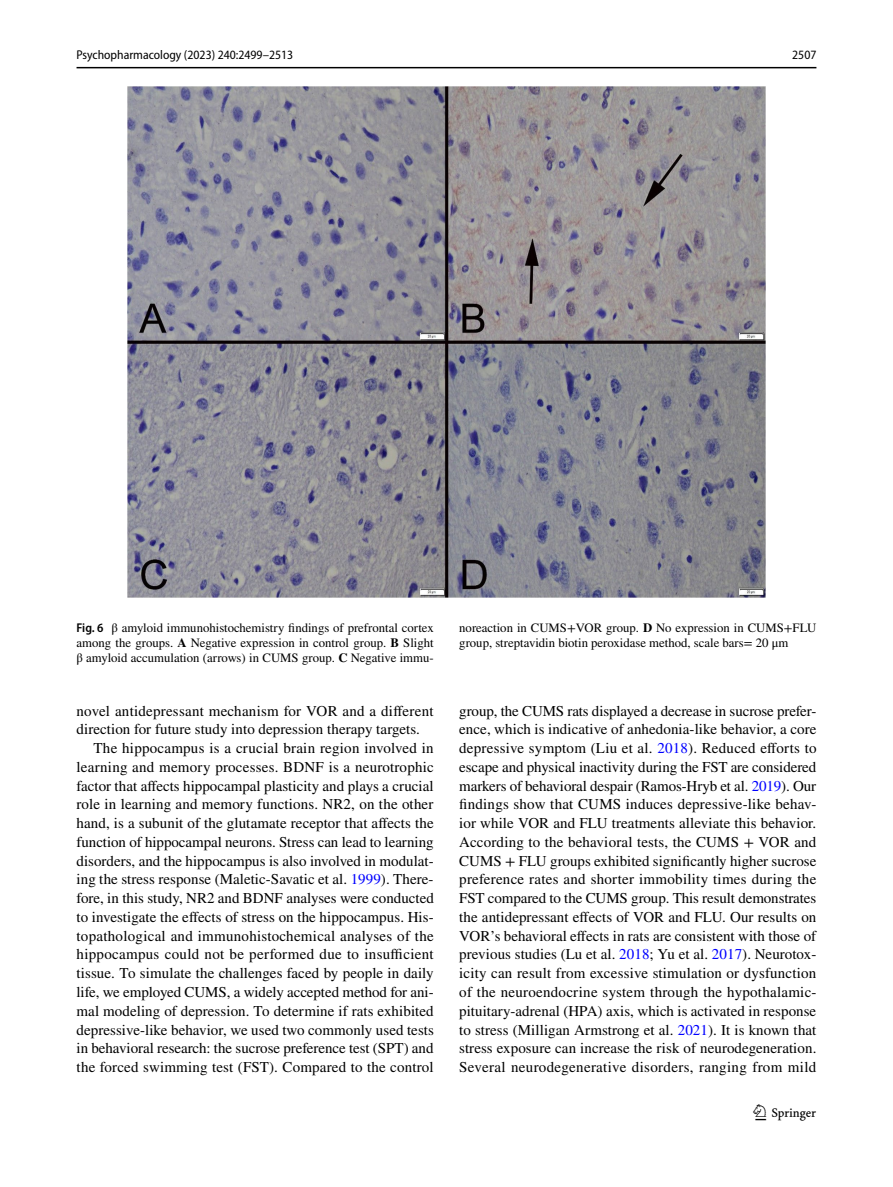
<style>
.page{position:relative;width:893px;height:1187px;background:#fff}
.page>*{position:absolute;margin:0;border:0;box-sizing:border-box;transform-origin:0 0}
.t1{font:22.5px "Springnew Regular 3";color:#000}
.t2{font:15px/18.8px "STIX";letter-spacing:.005em;color:#000;text-align:justify}
.t3{font:12.75px/15px "STIX";color:#000;text-align:justify}
.t4{font:semi-condensed 12.75px "Myriad Pro";color:#000}
.s1{font-family:"Myriad Pro";font-weight:600;font-stretch:semi-condensed}
.s2{font-weight:700}
.s3{color:#00f}
</style>
<div class="page">
<hr style="left:77px;top:67px;width:739px;height:1px;background:#000">
<img style="left:127px;top:87px;width:638px;height:510px">
<p class="t4" style="left:77px;top:48px;width:218px">Psychopharmacology (2023) 240:2499–2513</p>
<p class="t4" style="left:792px;top:48px;width:26px">2507</p>
<p class="t3" style="left:77px;top:621px;width:359px"><span class="s1">Fig. 6</span> β amyloid immunohistochemistry findings of prefrontal cortex among the groups. <span class="s2">A</span> Negative expression in control group. <span class="s2">B</span> Slight β amyloid accumulation (arrows) in CUMS group. <span class="s2">C</span> Negative immu-</p>
<p class="t3" style="left:459px;top:621px;width:359px">noreaction in CUMS+VOR group. <span class="s2">D</span> No expression in CUMS+FLU group, streptavidin biotin peroxidase method, scale bars= 20 μm</p>
<p class="t2" style="left:77px;top:702px;width:359px">novel antidepressant mechanism for VOR and a different</p>
<p class="t2" style="left:77px;top:721px;width:345px">direction for future study into depression therapy targets.</p>
<p class="t2" style="left:94px;top:739px;width:342px">The hippocampus is a crucial brain region involved in</p>
<p class="t2" style="left:77px;top:758px;width:359px">learning and memory processes. BDNF is a neurotrophic</p>
<p class="t2" style="left:77px;top:777px;width:359px">factor that affects hippocampal plasticity and plays a crucial</p>
<p class="t2" style="left:77px;top:796px;width:358px">role in learning and memory functions. NR2, on the other</p>
<p class="t2" style="left:77px;top:814px;width:359px">hand, is a subunit of the glutamate receptor that affects the</p>
<p class="t2" style="left:77px;top:833px;width:359px">function of hippocampal neurons. Stress can lead to learning</p>
<p class="t2" style="left:77px;top:852px;width:359px">disorders, and the hippocampus is also involved in modulat-</p>
<p class="t2" style="left:77px;top:871px;width:358px">ing the stress response (Maletic-Savatic et al. <span class="s3">1999</span>). There-</p>
<p class="t2" style="left:77px;top:889px;width:359px">fore, in this study, NR2 and BDNF analyses were conducted</p>
<p class="t2" style="left:77px;top:908px;width:359px">to investigate the effects of stress on the hippocampus. His-</p>
<p class="t2" style="left:77px;top:927px;width:359px">topathological and immunohistochemical analyses of the</p>
<p class="t2" style="left:77px;top:946px;width:359px">hippocampus could not be performed due to insufficient</p>
<p class="t2" style="left:77px;top:964px;width:359px">tissue. To simulate the challenges faced by people in daily</p>
<p class="t2" style="left:77px;top:983px;width:359px">life, we employed CUMS, a widely accepted method for ani-</p>
<p class="t2" style="left:77px;top:1002px;width:359px">mal modeling of depression. To determine if rats exhibited</p>
<p class="t2" style="left:77px;top:1021px;width:359px">depressive-like behavior, we used two commonly used tests</p>
<p class="t2" style="left:77px;top:1039px;width:358px">in behavioral research: the sucrose preference test (SPT) and</p>
<p class="t2" style="left:77px;top:1058px;width:359px">the forced swimming test (FST). Compared to the control</p>
<p class="t2" style="left:459px;top:702px;width:359px">group, the CUMS rats displayed a decrease in sucrose prefer&shy;ence, which is indicative of anhedonia-like behavior, a core depressive symptom (Liu et al. <span class="s3">2018</span>). Reduced efforts to escape and physical inactivity during the FST are considered markers of behavioral despair (Ramos-Hryb et al. <span class="s3">2019</span>). Our findings show that CUMS induces depressive-like behav&shy;ior while VOR and FLU treatments alleviate this behavior.<br>According to the behavioral tests, the CUMS + VOR and CUMS + FLU groups exhibited significantly higher sucrose preference rates and shorter immobility times during the FST compared to the CUMS group. This result demonstrates the antidepressant effects of VOR and FLU. Our results on VOR’s behavioral effects in rats are consistent with those of previous studies (Lu et al. <span class="s3">2018</span>; Yu et al. <span class="s3">2017</span>). Neurotox&shy;icity can result from excessive stimulation or dysfunction of the neuroendocrine system through the hypothalamic&shy;pituitary-adrenal (HPA) axis, which is activated in response to stress (Milligan Armstrong et al. <span class="s3">2021</span>). It is known that stress exposure can increase the risk of neurodegeneration.<br>Several neurodegenerative disorders, ranging from mild</p>
<h1 class="t1" style="left:755px;top:1104px;width:62px">1 3</h1>
</div>
